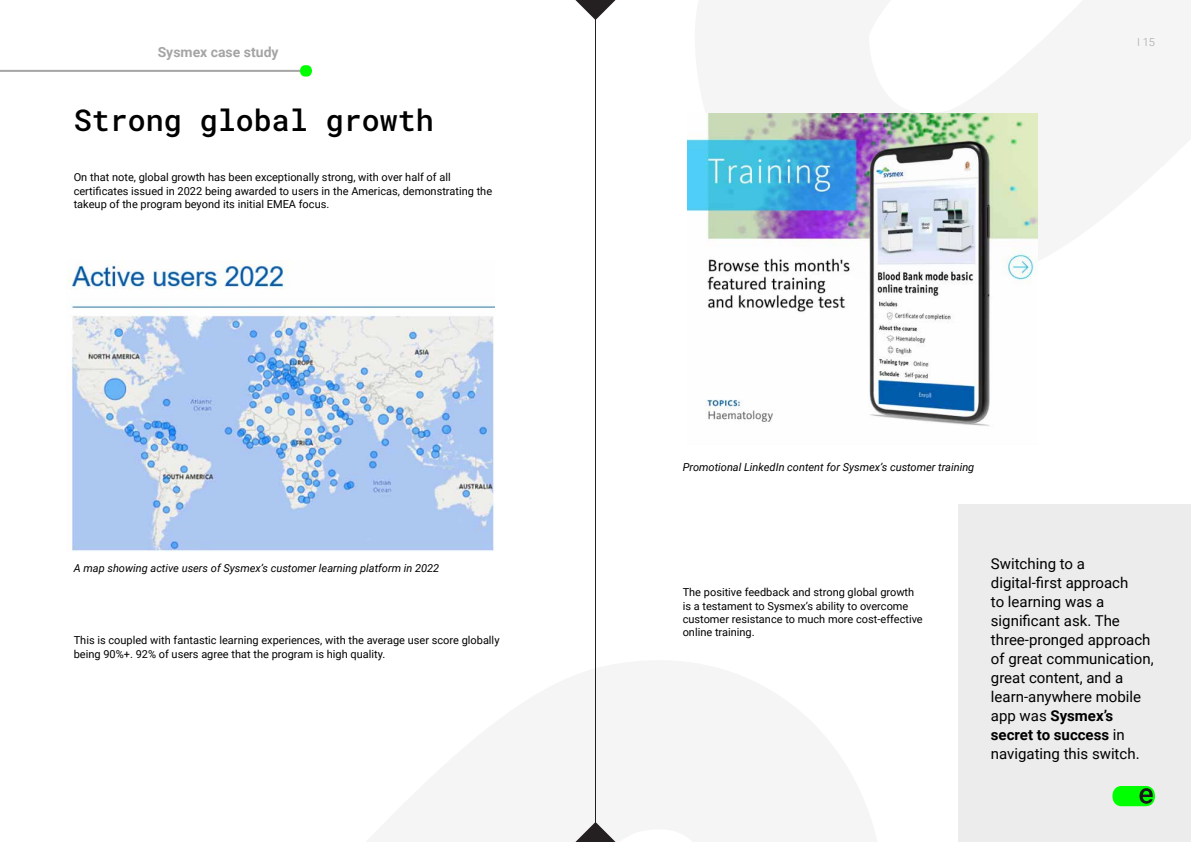
<style>
.page{position:relative;width:1191px;height:842px;background:#fff}
.page>*{position:absolute;margin:0;border:0;box-sizing:border-box;transform-origin:0 0}
.t1{font:30px "Roboto Mono";color:#000}
.t2{font:15px/19px "Roboto";color:#000}
.t3{font:700 14px "Roboto";color:#a5a5a5}
.t4{font:11px/13.2px "Roboto";color:#000}
.t5{font:italic 11px "Roboto";color:#000}
.t6{font:300 11px "Roboto";color:#a5a5a5}
.s1{font-weight:700}
</style>
<div class="page">
<img style="left:66px;top:261px;width:428px;height:290px">
<img style="left:687px;top:113px;width:350px;height:313px">
<div style="left:958px;top:504px;width:233px;height:338px;background:#ececec"></div>
<svg style="left:1112px;top:786px;width:43px;height:20px"></svg>
<hr style="left:0;top:70px;width:312px;height:2px;background:#a5a5a5">
<svg style="left:300px;top:65px;width:12px;height:12px"></svg>
<svg style="left:575px;top:0;width:40px;height:20px"></svg>
<svg style="left:575px;top:822px;width:40px;height:20px"></svg>
<hr style="left:595px;top:0;width:1px;height:842px;background:#241f21">
<p class="t3" style="left:158px;top:44px;width:122px">Sysmex case study</p>
<h1 class="t1" style="left:74px;top:99px;width:362px">Strong global growth</h1>
<p class="t4" style="left:74px;top:171px;width:420px">On that note, global growth has been exceptionally strong, with over half of all certificates issued in 2022 being awarded to users in the Americas, demonstrating the takeup of the program beyond its initial EMEA focus.</p>
<p class="t5" style="left:74px;top:562px;width:367px">A map showing active users of Sysmex’s customer learning platform in 2022</p>
<p class="t4" style="left:74px;top:634px;width:427px">This is coupled with fantastic learning experiences, with the average user score globally being 90%+. 92% of users agree that the program is high quality.</p>
<p class="t6" style="left:1137px;top:36px;width:19px">I 15</p>
<p class="t5" style="left:682px;top:460px;width:293px">Promotional LinkedIn content for Sysmex’s customer training</p>
<p class="t4" style="left:682px;top:586px;width:241px">The positive feedback and strong global growth is a testament to Sysmex’s ability to overcome customer resistance to much more cost-effective online training.</p>
<h2 class="t2" style="left:991px;top:554px;width:164px">Switching to a digital-first approach<br>to learning was a significant ask. The three-pronged approach of great communication, great content, and a learn-anywhere mobile app was <span class="s1">Sysmex’s secret to success</span> in navigating this switch.</h2>
</div>
